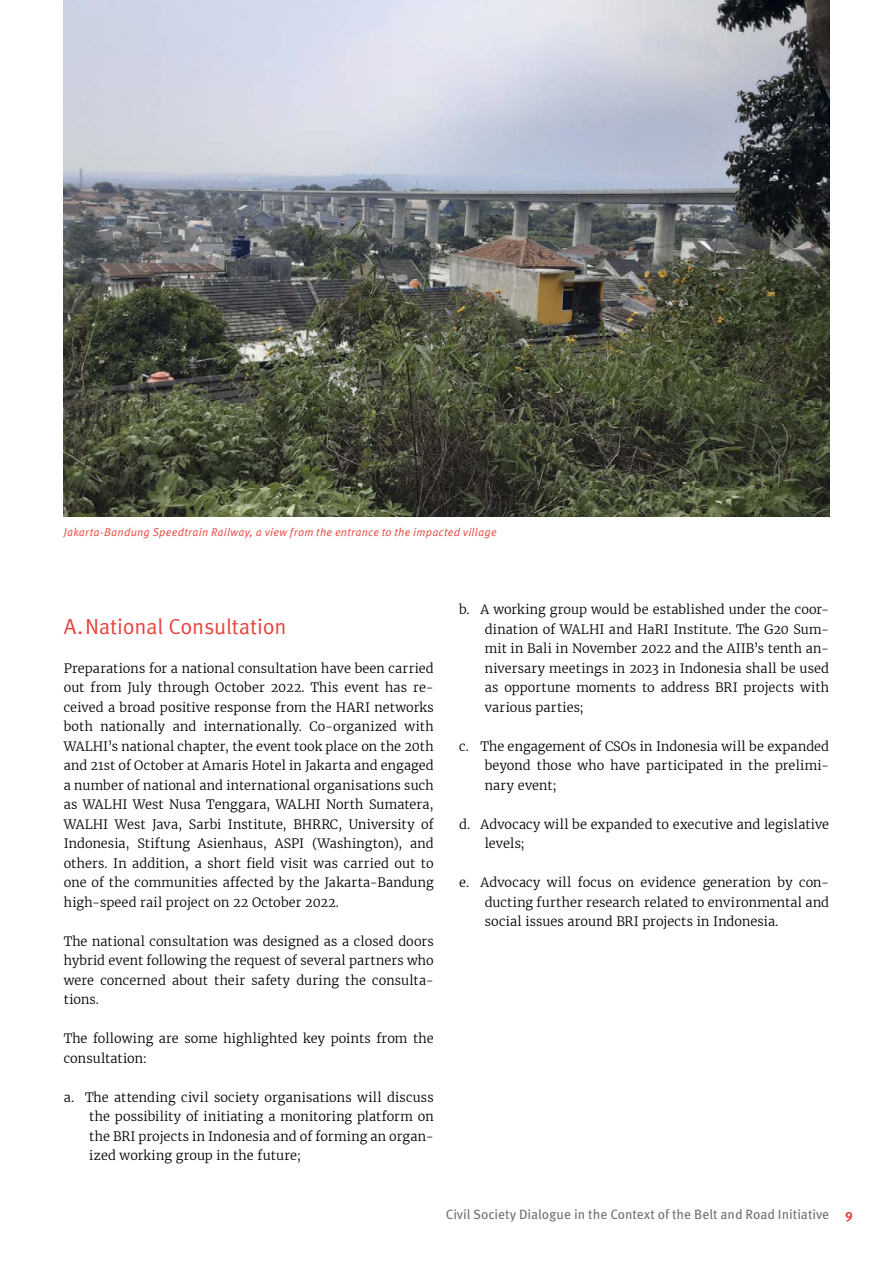
<style>
.page{position:relative;width:893px;height:1263px;background:#fff}
.page>*{position:absolute;margin:0;border:0;box-sizing:border-box;transform-origin:0 0}
.Head{font:21.75px "Meta OT";letter-spacing:-.01em;color:#e8423b}
.Paginierung_Kapitel{font:13.5px "Meta OT";color:#707274}
.Fließtext{font:300 12.75px/19.5px "Merriweather";letter-spacing:.01em;color:#000;text-align:justify}
.Bildunterschrift{font:italic 11.25px "Meta OT";letter-spacing:.02em;color:#e8423b}
.s1{font-weight:700;color:#e8423b}
</style>
<div class="page">
<img style="left:64px;top:0;width:765px;height:517px">
<p class="Bildunterschrift" style="left:64px;top:525px;width:434px">Jakarta-Bandung Speedtrain Railway, a view from the entrance to the impacted village</p>
<p class="Head" style="left:64px;top:613px;width:224px">A.National Consultation</p>
<p class="Fließtext" style="left:64px;top:657px;width:371px">Preparations for a national consultation have been carried out from July through October 2022. This event has re&shy;ceived a broad positive response from the HARI networks both nationally and internationally. Co-organized with WALHI’s national chapter, the event took place on the 20th and 21st of October at Amaris Hotel in Jakarta and engaged a number of national and international organisations such as WALHI West Nusa Tenggara, WALHI North Sumatera, WALHI West Java, Sarbi Institute, BHRRC, University of Indonesia, Stiftung Asienhaus, ASPI (Washington), and others. In addition, a short field visit was carried out to one of the communities affected by the Jakarta-Bandung high-speed rail project on 22 October 2022.</p>
<p class="Fließtext" style="left:64px;top:930px;width:371px">The national consultation was designed as a closed doors hybrid event following the request of several partners who were concerned about their safety during the consulta&shy;tions.</p>
<p class="Fließtext" style="left:64px;top:1027px;width:371px">The following are some highlighted key points from the consultation:</p>
<p class="Fließtext" style="left:89px;top:1086px;width:346px;text-indent:-26px">a. The attending civil society organisations will discuss the possibility of initiating a monitoring platform on the BRI projects in Indonesia and of forming an organ&shy;ized working group in the future;</p>
<p class="Fließtext" style="left:485px;top:598px;width:346px;text-indent:-26px">b. A working group would be established under the coor&shy;dination of WALHI and HaRI Institute. The G20 Sum&shy;mit in Bali in November 2022 and the AIIB’s tenth an&shy;niversary meetings in 2023 in Indonesia shall be used as opportune moments to address BRI projects with various parties;</p>
<p class="Fließtext" style="left:485px;top:735px;width:346px;text-indent:-26px">c. The engagement of CSOs in Indonesia will be expanded beyond those who have participated in the prelimi&shy;nary event;</p>
<p class="Fließtext" style="left:485px;top:813px;width:346px;text-indent:-26px">d. Advocacy will be expanded to executive and legislative levels;</p>
<p class="Fließtext" style="left:485px;top:871px;width:346px;text-indent:-26px">e. Advocacy will focus on evidence generation by con&shy;ducting further research related to environmental and social issues around BRI projects in Indonesia.</p>
<p class="Paginierung_Kapitel" style="left:446px;top:1206px;width:409px">Civil Society Dialogue in the Context of the Belt and Road Initiative <span class="s1">9</span></p>
</div>
